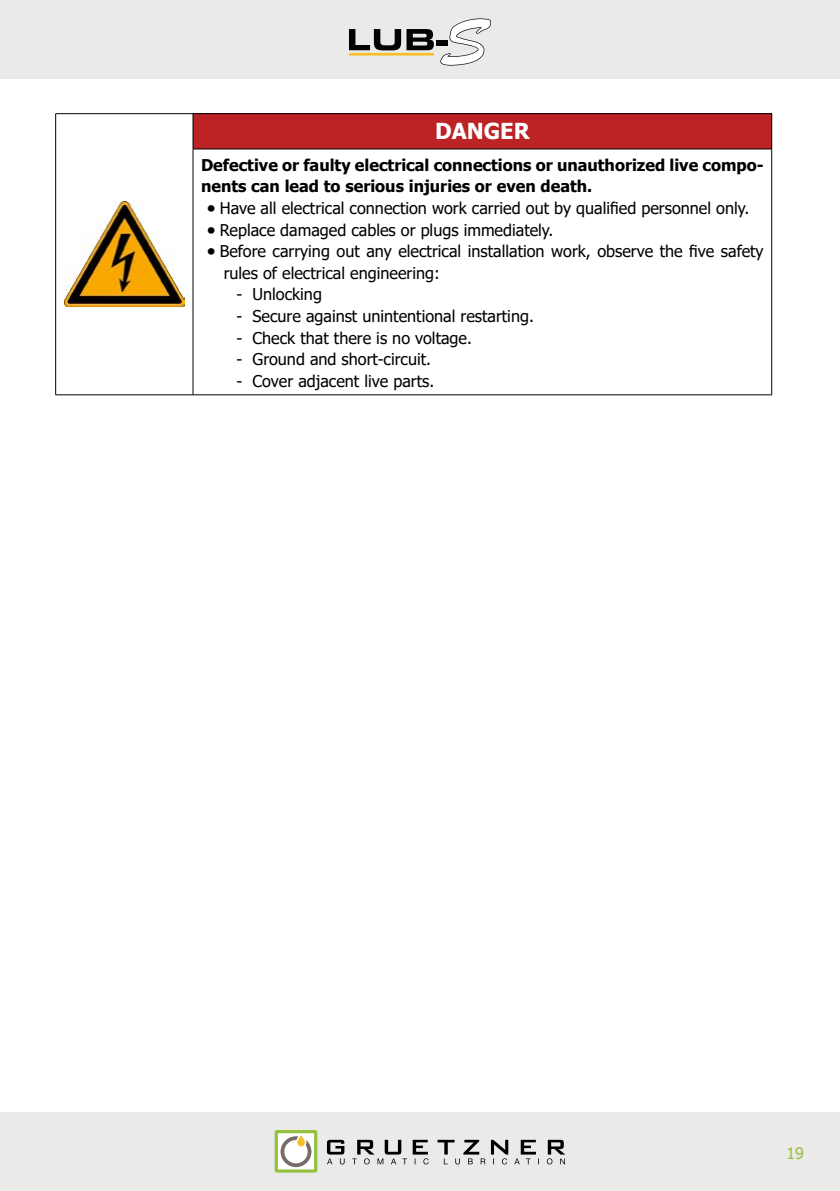
<style>
.page{position:relative;width:840px;height:1191px;background:#fff}
.page>*{position:absolute;margin:0;border:0;box-sizing:border-box;transform-origin:0 0}
.t1{font:700 22px "Tahoma";color:#fff}
.t2{font:16.2px/21.6px "Tahoma";color:#000}
.t3{font:700 16.2px/21.6px "Tahoma";color:#000}
.t4{font:16px "Tahoma";color:#92c13e}
.s1{font-weight:700;font-size:14px}
</style>
<div class="page">
<div style="left:0;top:0;width:839px;height:78px;background:#ece9e9"></div>
<div style="left:0;top:1112px;width:839px;height:79px;background:#ece9e9"></div>
<svg style="left:349px;top:29px;width:84px;height:21px"></svg>
<div style="left:436px;top:40px;width:11px;height:5px;background:#020203"></div>
<svg style="left:440px;top:18px;width:50px;height:48px"></svg>
<hr style="left:349px;top:53px;width:84px;height:3px;background:#f8be2a">
<div style="left:193px;top:114px;width:578px;height:35px;background:#bd2225"></div>
<hr style="left:55px;top:113px;width:138px;height:1px;background:#000">
<hr style="left:55px;top:114px;width:1px;height:35px;background:#000">
<hr style="left:55px;top:149px;width:1px;height:245px;background:#000">
<hr style="left:55px;top:394px;width:138px;height:1px;background:#000">
<hr style="left:193px;top:113px;width:578px;height:1px;background:#000">
<hr style="left:192px;top:114px;width:1px;height:35px;background:#000">
<hr style="left:771px;top:114px;width:1px;height:35px;background:#000">
<hr style="left:193px;top:149px;width:578px;height:1px;background:#000">
<hr style="left:192px;top:149px;width:1px;height:245px;background:#000">
<hr style="left:771px;top:149px;width:1px;height:245px;background:#000">
<hr style="left:193px;top:394px;width:578px;height:1px;background:#000">
<img style="left:64px;top:202px;width:120px;height:105px">
<svg style="left:327px;top:1139px;width:238px;height:25px"></svg>
<svg style="left:274px;top:1130px;width:43px;height:42px;background:#cdd5ae"></svg>
<h1 class="t1" style="left:435px;top:115px;width:96px">DANGER</h1>
<p class="t3" style="left:201px;top:155px;width:564px">Defective or faulty electrical connections or unauthorized live compo‑ nents can lead to serious injuries or even death.</p>
<p class="t2" style="left:206px;top:198px;width:544px"><span class="s1">•</span> Have all electrical connection work carried out by qualified personnel only.</p>
<p class="t2" style="left:206px;top:220px;width:348px"><span class="s1">•</span> Replace damaged cables or plugs immediately.</p>
<p class="t2" style="left:223px;top:241px;width:541px;text-indent:-17px"><span class="s1">•</span> Before carrying out any electrical installation work, observe the five safety rules of electrical engineering:</p>
<p class="t2" style="left:236px;top:284px;width:87px">- Unlocking</p>
<p class="t2" style="left:236px;top:306px;width:299px">- Secure against unintentional restarting.</p>
<p class="t2" style="left:236px;top:328px;width:237px">- Check that there is no voltage.</p>
<p class="t2" style="left:236px;top:349px;width:196px">- Ground and short-circuit.</p>
<p class="t2" style="left:236px;top:371px;width:199px">- Cover adjacent live parts.</p>
<p class="t4" style="left:786px;top:1142px;width:19px">19</p>
</div>
